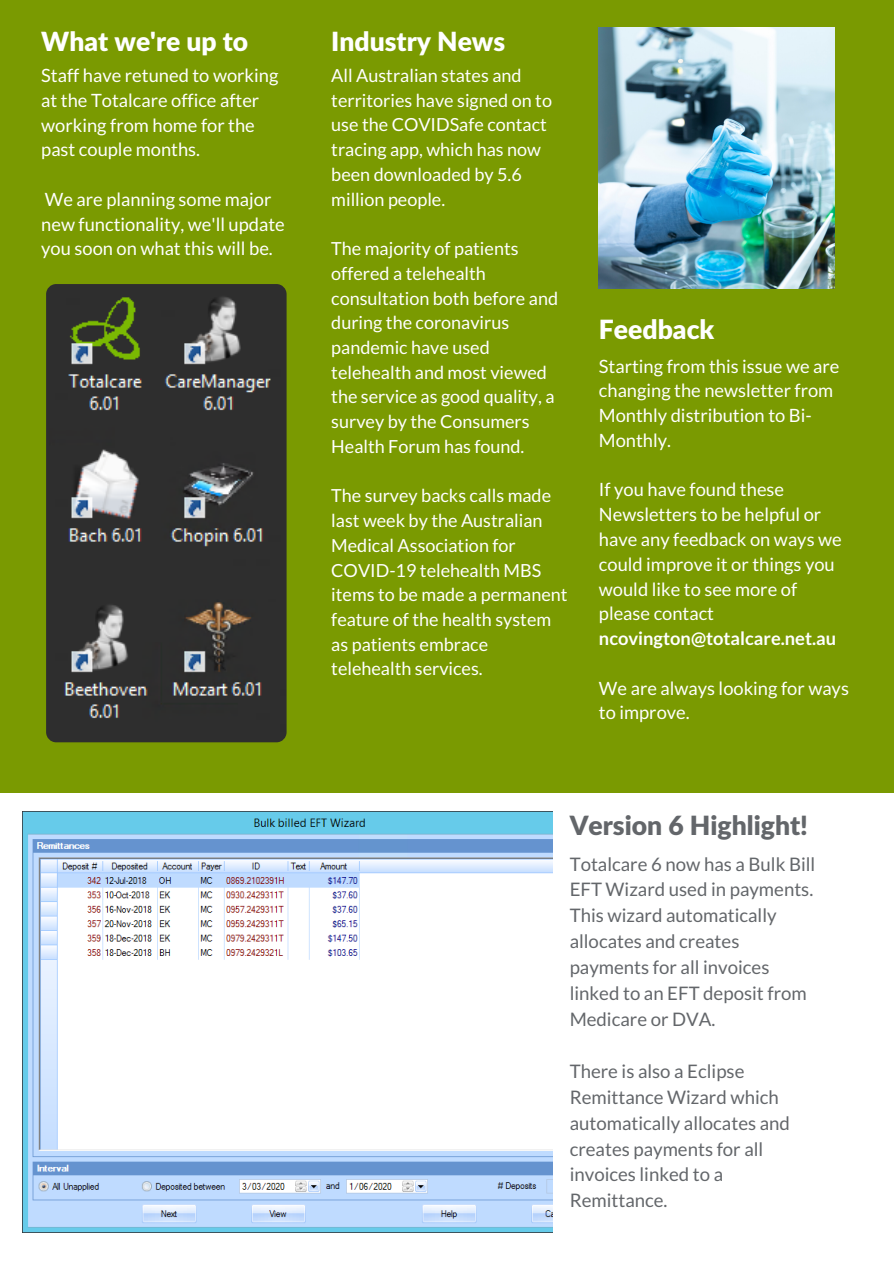
<style>
.page{position:relative;width:894px;height:1264px;background:#fff}
.page>*{position:absolute;margin:0;border:0;box-sizing:border-box;transform-origin:0 0}
.t1{font:900 26.55px "Lato Latin";color:#63666a}
.t2{font:900 26.55px "Lato Latin";color:#fff}
.t3{font:900 26.4px "Lato Latin";color:#fff}
.t4{font:18.6px/26px "Lato";color:#63666a}
.t5{font:18.3px/24.8px "Lato";color:#fff}
.t6{font:700 18.3px "Lato";color:#fff}
.t7{font:18px/24.8px "Lato";color:#fff}
</style>
<div class="page">
<div style="left:0;top:0;width:893px;height:792px;background:#7a9a01"></div>
<img style="left:598px;top:28px;width:236px;height:260px">
<img style="left:23px;top:811px;width:529px;height:421px">
<img style="left:46px;top:284px;width:240px;height:458px;border-radius:10px">
<h2 class="t3" style="left:41px;top:25px;width:208px">What we're up to</h2>
<h2 class="t3" style="left:331px;top:25px;width:175px">Industry News</h2>
<p class="t5" style="left:41px;top:62px;width:238px">Staff have retuned to working at the Totalcare office after working from home for the past couple months.</p>
<p class="t5" style="left:41px;top:186px;width:245px">We are planning some major new functionality, we'll update you soon on what this will be.</p>
<p class="t7" style="left:331px;top:63px;width:222px">All Australian states and territories have signed on to use the COVIDSafe contact tracing app, which has now been downloaded by 5.6 million people.</p>
<p class="t7" style="left:331px;top:236px;width:228px">The majority of patients offered a telehealth consultation both before and during the coronavirus pandemic have used telehealth and most viewed the service as good quality, a survey by the Consumers<br>Health Forum has found.</p>
<p class="t7" style="left:331px;top:483px;width:238px">The survey backs calls made last week by the Australian<br>Medical Association for<br>COVID-19 telehealth MBS items to be made a permanent feature of the health system as patients embrace telehealth services.</p>
<h1 class="t2" style="left:598px;top:313px;width:117px">Feedback</h1>
<p class="t5" style="left:598px;top:353px;width:242px">Starting from this issue we are changing the newsletter from<br>Monthly distribution to Bi-<br>Monthly.</p>
<p class="t5" style="left:598px;top:477px;width:244px">If you have found these<br>Newsletters to be helpful or have any feedback on ways we could improve it or things you would like to see more of please contact</p>
<p class="t6" style="left:598px;top:627px;width:239px">ncovington@totalcare.net.au</p>
<p class="t5" style="left:598px;top:675px;width:251px">We are always looking for ways to improve.</p>
<h1 class="t1" style="left:569px;top:808px;width:240px">Version 6 Highlight!</h1>
<p class="t4" style="left:569px;top:850px;width:247px">Totalcare 6 now has a Bulk Bill<br>EFT Wizard used in payments.<br>This wizard automatically allocates and creates payments for all invoices linked to an EFT deposit from<br>Medicare or DVA.</p>
<p class="t4" style="left:569px;top:1057px;width:222px">There is also a Eclipse<br>Remittance Wizard which automatically allocates and creates payments for all invoices linked to a<br>Remittance.</p>
</div>
